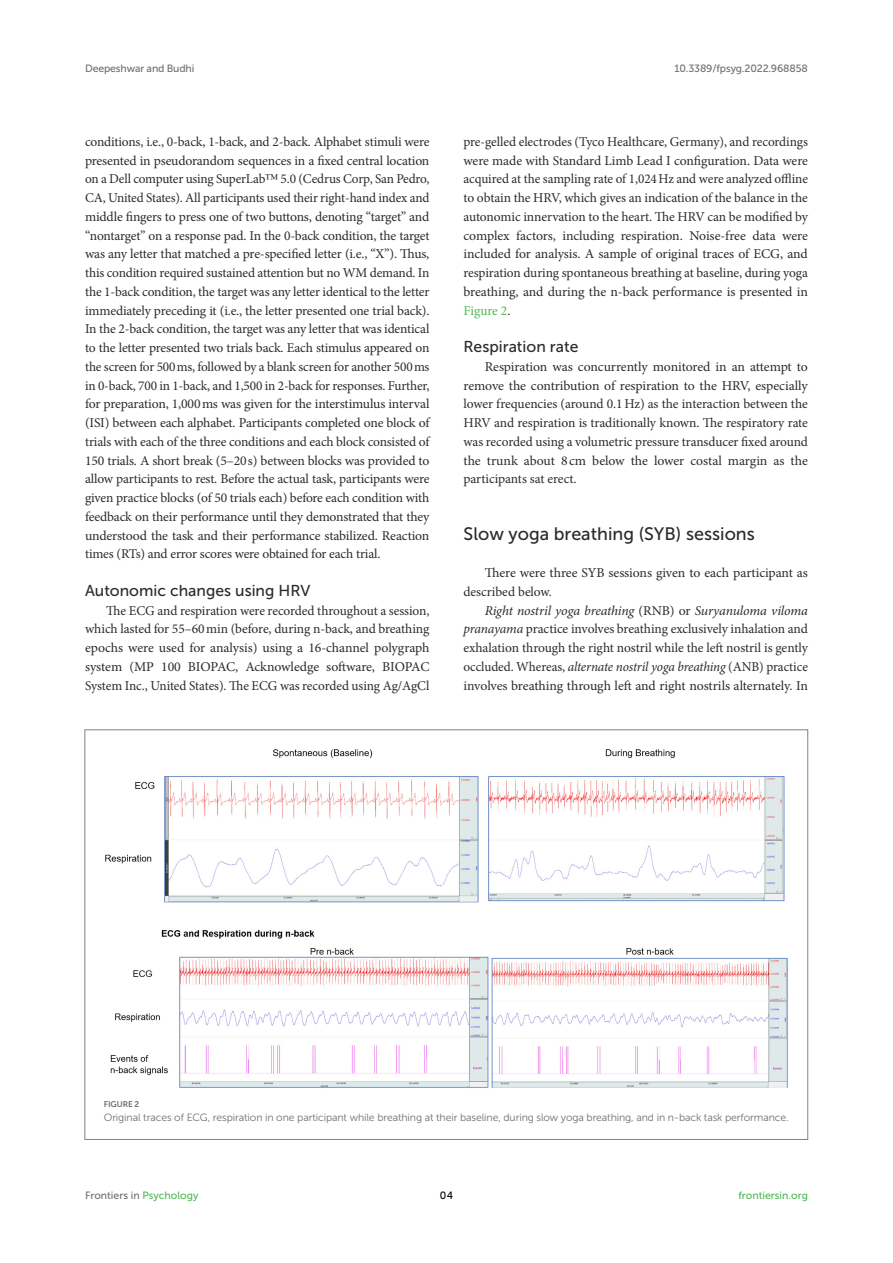
<style>
.page{position:relative;width:893px;height:1263px;background:#fff}
.page>*{position:absolute;margin:0;border:0;box-sizing:border-box;transform-origin:0 0}
.HEAD_2{font:18px "Museo Sans 500";color:#2b2b2a}
.HEAD_3{font:15.75px "Museo Sans 500";color:#2b2b2a}
.TEXT_FLUSH{font:13.5px/18.8px "Minion Pro";letter-spacing:-.01em;color:#2b2b2a;text-align:justify}
.TEXT{font:13.5px/18.8px "Minion Pro";letter-spacing:-.005em;color:#2b2b2a;text-align:justify}
.FIG_LEG{font:10.5px "Museo Sans 300";letter-spacing:-.01em;color:#706f70}
.t1{font:10.5px "Museo Sans 500";letter-spacing:-.015em;color:#706f70}
.t2{font:10.5px "Museo Sans 500";color:#4eb855}
.t3{font:10.5px "Museo Sans 500";color:#000}
.FIG_HD{font:8.25px "Museo Sans 700";letter-spacing:-.01em;color:#706f70}
.s1{font-family:"STIX"}
.s2{color:#4eb855}
.s3{font-style:italic}
</style>
<div class="page">
<img style="left:105px;top:749px;width:683px;height:339px">
<p class="t1" style="left:85px;top:63px;width:111px">Deepeshwar and Budhi</p>
<p class="t1" style="left:675px;top:63px;width:135px">10.3389/fpsyg.2022.968858</p>
<p class="TEXT_FLUSH" style="left:85px;top:132px;width:346px">conditions, i.e., 0-back, 1-back, and 2-back. Alphabet stimuli were presented in pseudorandom sequences in a fixed central location on a Dell computer using SuperLab<span class="s1">™</span> 5.0 (Cedrus Corp, San Pedro, CA, United States). All participants used their right-hand index and middle fingers to press one of two buttons, denoting “target” and “nontarget” on a response pad. In the 0-back condition, the target was any letter that matched a pre-specified letter (i.e., “X”). Thus, this condition required sustained attention but no WM demand. In the 1-back condition, the target was any letter identical to the letter immediately preceding it (i.e., the letter presented one trial back).<br>In the 2-back condition, the target was any letter that was identical to the letter presented two trials back. Each stimulus appeared on the screen for 500ms, followed by a blank screen for another 500ms in 0-back, 700 in 1-back, and 1,500 in 2-back for responses. Further, for preparation, 1,000ms was given for the interstimulus interval (ISI) between each alphabet. Participants completed one block of trials with each of the three conditions and each block consisted of 150 trials. A short break (5–20s) between blocks was provided to allow participants to rest. Before the actual task, participants were given practice blocks (of 50 trials each) before each condition with feedback on their performance until they demonstrated that they understood the task and their performance stabilized. Reaction times (RTs) and error scores were obtained for each trial.</p>
<p class="HEAD_3" style="left:85px;top:582px;width:227px">Autonomic changes using HRV</p>
<p class="TEXT_FLUSH" style="left:85px;top:601px;width:346px;text-indent:21px">The ECG and respiration were recorded throughout a session, which lasted for 55–60min (before, during n-back, and breathing epochs were used for analysis) using a 16-channel polygraph system (MP 100 BIOPAC, Acknowledge software, BIOPAC System Inc., United States). The ECG was recorded using Ag/AgCl</p>
<p class="TEXT_FLUSH" style="left:463px;top:132px;width:346px">pre-gelled electrodes (Tyco Healthcare, Germany), and recordings were made with Standard Limb Lead I configuration. Data were acquired at the sampling rate of 1,024Hz and were analyzed offline to obtain the HRV, which gives an indication of the balance in the autonomic innervation to the heart. The HRV can be modified by complex factors, including respiration. Noise-free data were included for analysis. A sample of original traces of ECG, and respiration during spontaneous breathing at baseline, during yoga breathing, and during the n-back performance is presented in <span class="s2">Figure 2</span>.</p>
<p class="HEAD_3" style="left:463px;top:338px;width:116px">Respiration rate</p>
<p class="TEXT_FLUSH" style="left:463px;top:357px;width:346px;text-indent:21px">Respiration was concurrently monitored in an attempt to remove the contribution of respiration to the HRV, especially lower frequencies (around 0.1Hz) as the interaction between the HRV and respiration is traditionally known. The respiratory rate was recorded using a volumetric pressure transducer fixed around the trunk about 8cm below the lower costal margin as the participants sat erect.</p>
<p class="HEAD_2" style="left:463px;top:523px;width:293px">Slow yoga breathing (SYB) sessions</p>
<p class="TEXT_FLUSH" style="left:463px;top:563px;width:346px;text-indent:21px">There were three SYB sessions given to each participant as described below.</p>
<p class="TEXT" style="left:463px;top:601px;width:346px;text-indent:21px"><span class="s3">Right nostril yoga breathing</span> (RNB) or <span class="s3">Suryanuloma viloma pranayama</span> practice involves breathing exclusively inhalation and exhalation through the right nostril while the left nostril is gently occluded. Whereas, <span class="s3">alternate nostril yoga breathing</span> (ANB) practice involves breathing through left and right nostrils alternately. In</p>
<p class="FIG_HD" style="left:104px;top:1099px;width:37px">FIGURE 2</p>
<p class="FIG_LEG" style="left:104px;top:1111px;width:686px">Original traces of ECG, respiration in one participant while breathing at their baseline, during slow yoga breathing, and in n-back task performance.</p>
<p class="t1" style="left:85px;top:1190px;width:115px">Frontiers in <span class="s2">Psychology</span></p>
<p class="t3" style="left:440px;top:1190px;width:15px">04</p>
<p class="t2" style="left:738px;top:1190px;width:71px">frontiersin.org</p>
</div>
